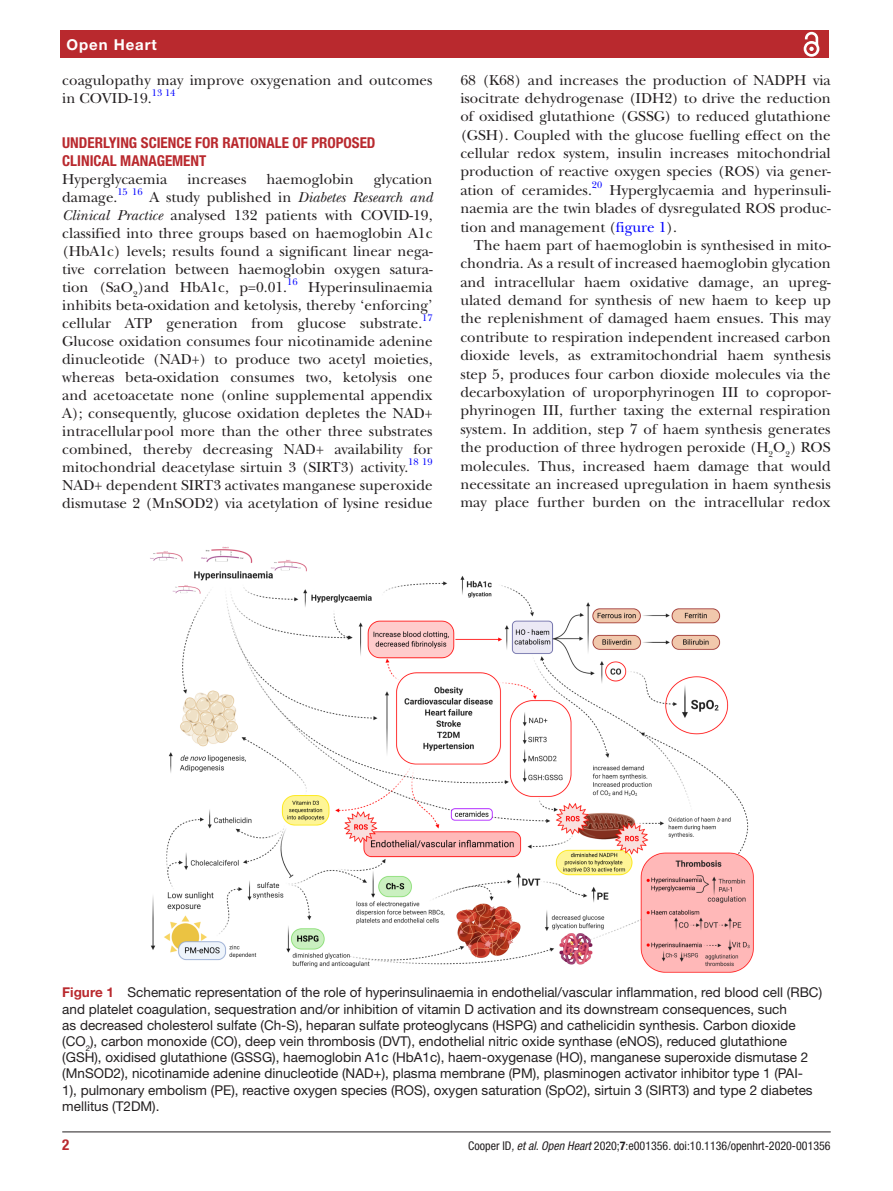
<style>
.page{position:relative;width:893px;height:1191px;background:#fff}
.page>*{position:absolute;margin:0;border:0;box-sizing:border-box;transform-origin:0 0}
.t1{font:15px/18px "New Baskerville";color:#231f20;text-align:justify}
.t2{font:700 condensed 15px/18px "Helvetica Neue LT Std";color:#b9292e}
.t3{font:700 15px "Helvetica Neue LT Std";letter-spacing:.065em;color:#fff}
.t4{font:13.5px/16.2px "Helvetica Neue LT Std";color:#231f20}
.t5{font:condensed 12px "Helvetica Neue LT Std";color:#231f20}
.t6{font:9.9px "New Baskerville";color:#00f}
.s1{font-style:italic}
.s2{color:#00f}
.s3{font-weight:700;color:#b9292e}
.s4{font-weight:700}
</style>
<div class="page">
<div style="left:61px;top:31px;width:768px;height:27px;background:#b9292e"></div>
<hr style="left:62px;top:1131px;width:769px;height:1px;background:#231f20">
<svg style="left:803px;top:31px;width:17px;height:26px"></svg>
<img style="left:150px;top:546px;width:604px;height:427px">
<p class="t3" style="left:66px;top:35px;width:92px">Open Heart</p>
<p class="t1" style="left:62px;top:71px;width:372px">coagulopathy may improve oxygenation and outcomes in COVID-19.</p>
<p class="t6" style="left:152px;top:87px;width:25px">13 14</p>
<p class="t2" style="left:62px;top:133px;width:315px">UNDERLYING SCIENCE FOR RATIONALE OF PROPOSED<br>CLINICAL MANAGEMENT</p>
<p class="t1" style="left:62px;top:170px;width:107px">Hyperglycaemia</p>
<p class="t1" style="left:187px;top:170px;width:61px">increases</p>
<p class="t1" style="left:267px;top:170px;width:89px">haemoglobin</p>
<p class="t1" style="left:374px;top:170px;width:60px">glycation</p>
<p class="t1" style="left:62px;top:188px;width:57px">damage.</p>
<p class="t6" style="left:117px;top:186px;width:27px">15 16</p>
<p class="t1" style="left:62px;top:188px;width:372px;text-indent:87px">A study published in <span class="s1">Diabetes Research and Clinical Practice</span> analysed 132 patients with COVID-19, classified into three groups based on haemoglobin A1c (HbA1c) levels; results found a significant linear nega&shy;tive correlation between haemoglobin oxygen satura&shy;tion (SaO<sub>2</sub>)and HbA1c, p=0.01.</p>
<p class="t6" style="left:287px;top:276px;width:12px">16</p>
<p class="t1" style="left:62px;top:278px;width:372px;text-indent:246px">Hyperinsulinaemia inhibits beta-oxidation and ketolysis, thereby ‘enforcing’ cellular ATP generation from glucose substrate.</p>
<p class="t6" style="left:422px;top:312px;width:12px">17</p>
<p class="t1" style="left:62px;top:332px;width:372px">Glucose oxidation consumes four nicotinamide adenine dinucleotide (NAD+) to produce two acetyl moieties, whereas beta-oxidation consumes two, ketolysis one and acetoacetate none (online supplemental appendix A); consequently, glucose oxidation depletes the NAD+ intracellularpool more than the other three substrates combined, thereby decreasing NAD+ availability for mitochondrial deacetylase sirtuin 3 (SIRT3) activity.<sup>18</sup> <sup>19<br></sup>NAD+ dependent SIRT3 activates manganese superoxide dismutase 2 (MnSOD2) via acetylation of lysine residue</p>
<p class="t1" style="left:460px;top:71px;width:372px">68 (K68) and increases the production of NADPH via isocitrate dehydrogenase (IDH2) to drive the reduction of oxidised glutathione (GSSG) to reduced glutathione (GSH). Coupled with the glucose fuelling effect on the cellular redox system, insulin increases mitochondrial production of reactive oxygen species (ROS) via gener&shy;ation of ceramides.</p>
<p class="t6" style="left:592px;top:179px;width:12px">20</p>
<p class="t1" style="left:460px;top:181px;width:372px;text-indent:149px">Hyperglycaemia and hyperinsuli&shy;naemia are the twin blades of dysregulated ROS produc&shy;tion and management (<span class="s2">figure 1</span>).</p>
<p class="t1" style="left:460px;top:236px;width:372px;line-height:18.5px;text-indent:14px">The haem part of haemoglobin is synthesised in mito&shy;chondria. As a result of increased haemoglobin glycation and intracellular haem oxidative damage, an upreg&shy;ulated demand for synthesis of new haem to keep up the replenishment of damaged haem ensues. This may contribute to respiration independent increased carbon dioxide levels, as extramitochondrial haem synthesis step 5, produces four carbon dioxide molecules via the decarboxylation of uroporphyrinogen III to copropor&shy;phyrinogen III, further taxing the external respiration system. In addition, step 7 of haem synthesis generates the production of three hydrogen peroxide (H<sub>2</sub>O<sub>2</sub>) ROS molecules. Thus, increased haem damage that would necessitate an increased upregulation in haem synthesis may place further burden on the intracellular redox</p>
<p class="t4" style="left:62px;top:984px;width:761px"><span class="s3">Figure 1</span> Schematic representation of the role of hyperinsulinaemia in endothelial/vascular inflammation, red blood cell (RBC) and platelet coagulation, sequestration and/or inhibition of vitamin D activation and its downstream consequences, such<br>as decreased cholesterol sulfate (Ch-S), heparan sulfate proteoglycans (HSPG) and cathelicidin synthesis. Carbon dioxide (CO<sub>2</sub>), carbon monoxide (CO), deep vein thrombosis (DVT), endothelial nitric oxide synthase (eNOS), reduced glutathione (GSH), oxidised glutathione (GSSG), haemoglobin A1c (HbA1c), haem-oxygenase (HO), manganese superoxide dismutase 2 (MnSOD2), nicotinamide adenine dinucleotide (NAD+), plasma membrane (PM), plasminogen activator inhibitor type 1 (PAI-<br>1), pulmonary embolism (PE), reactive oxygen species (ROS), oxygen saturation (SpO2), sirtuin 3 (SIRT3) and type 2 diabetes mellitus (T2DM).</p>
<p class="t2" style="left:62px;top:1135px;width:9px">2</p>
<p class="t5" style="left:468px;top:1139px;width:364px">Cooper ID<span class="s1">, et al. Open Heart</span> 2020;<span class="s4">7</span>:e001356. doi:10.1136/openhrt-2020-001356</p>
</div>
